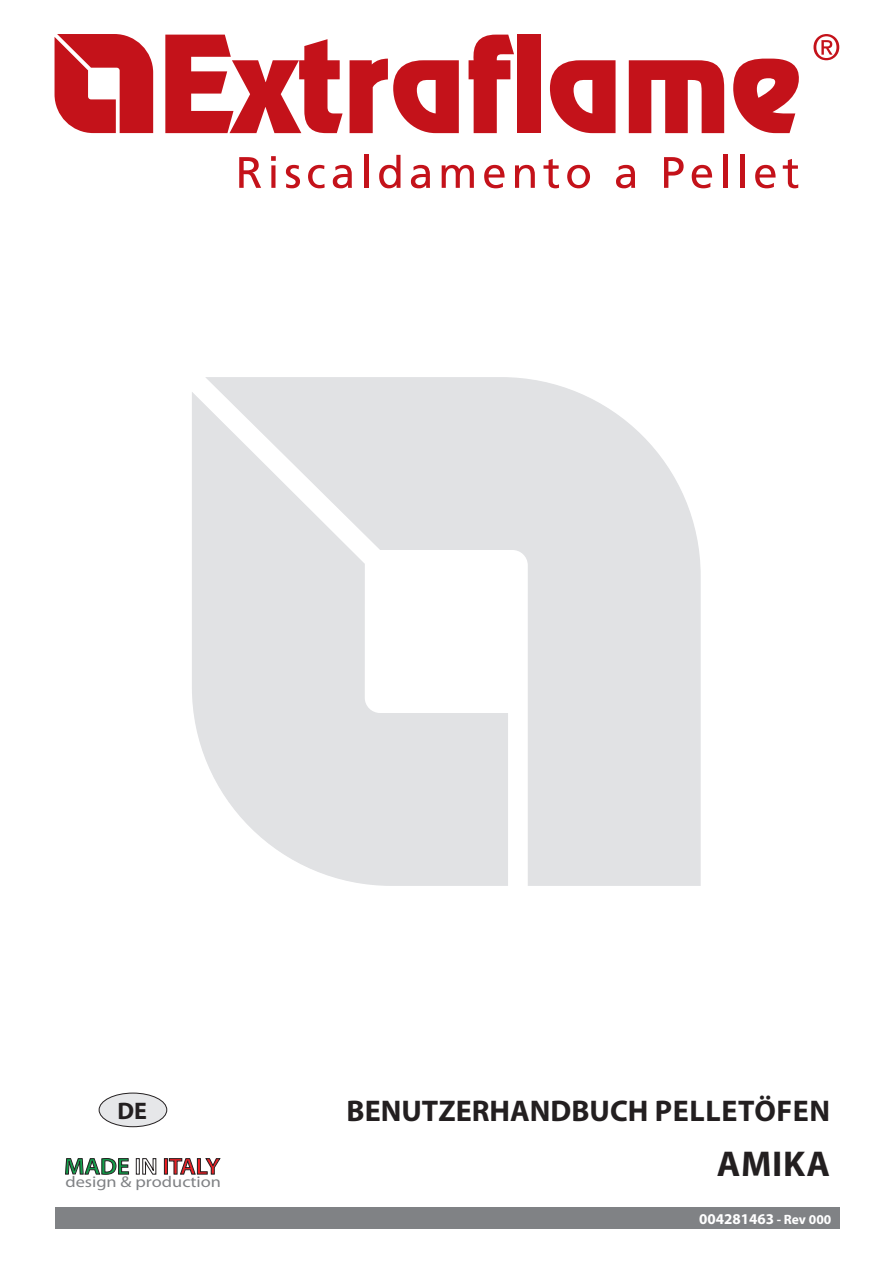
<style>
.page{position:relative;width:893px;height:1263px;background:#fff}
.page>*{position:absolute;margin:0;border:0;box-sizing:border-box;transform-origin:0 0}
.t1{font:700 36px "Myriad Pro";letter-spacing:.02em;color:#231f20}
.t2{font:700 30px "Myriad Pro";color:#231f20}
.t3{font:700 24px "Myriad Pro";color:#231f20}
.t4{font:600 23.1px "Myriad Pro";color:#ee1d23;scale:1.06 1}
.t5{font:15.6px "Futura";color:#808285;scale:1.17 1}
.t6{font:700 15px "Myriad Pro";color:#fff}
.s1{color:#0fa14a}
.s2{color:#fff}
.s3{font-size:13.5px}
</style>
<div class="page">
<svg style="left:65px;top:1158px;width:64px;height:16px"></svg>
<div style="left:136px;top:1158px;width:3px;height:16px;border:1px solid #231f20"></div>
<svg style="left:143px;top:1158px;width:13px;height:16px"></svg>
<div style="left:164px;top:1158px;width:4px;height:16px;border:1px solid #231f20"></div>
<svg style="left:169px;top:1158px;width:51px;height:16px"></svg>
<div style="left:55px;top:1208px;width:785px;height:21px;background:#808285"></div>
<svg style="left:813px;top:34px;width:26px;height:26px"></svg>
<svg style="left:239px;top:157px;width:22px;height:31px"></svg>
<svg style="left:271px;top:156px;width:5px;height:32px"></svg>
<svg style="left:286px;top:165px;width:14px;height:23px"></svg>
<svg style="left:308px;top:165px;width:17px;height:23px"></svg>
<svg style="left:333px;top:165px;width:19px;height:23px"></svg>
<hr style="left:364px;top:155px;width:4px;height:33px;background:#c4121a">
<svg style="left:379px;top:155px;width:21px;height:33px"></svg>
<svg style="left:411px;top:165px;width:19px;height:23px"></svg>
<svg style="left:442px;top:165px;width:32px;height:23px"></svg>
<svg style="left:484px;top:165px;width:21px;height:23px"></svg>
<svg style="left:515px;top:165px;width:20px;height:23px"></svg>
<svg style="left:543px;top:159px;width:16px;height:29px"></svg>
<svg style="left:567px;top:165px;width:23px;height:23px"></svg>
<svg style="left:616px;top:165px;width:19px;height:23px"></svg>
<svg style="left:664px;top:157px;width:20px;height:31px"></svg>
<svg style="left:692px;top:165px;width:20px;height:23px"></svg>
<hr style="left:723px;top:155px;width:4px;height:33px;background:#c4121a">
<hr style="left:740px;top:155px;width:4px;height:33px;background:#c4121a">
<svg style="left:755px;top:165px;width:21px;height:23px"></svg>
<svg style="left:783px;top:159px;width:15px;height:29px"></svg>
<svg style="left:55px;top:34px;width:98px;height:99px"></svg>
<svg style="left:165px;top:35px;width:178px;height:98px"></svg>
<svg style="left:350px;top:59px;width:109px;height:74px"></svg>
<svg style="left:469px;top:35px;width:45px;height:98px"></svg>
<div style="left:518px;top:35px;width:23px;height:98px;background:#c4121a"></div>
<svg style="left:550px;top:60px;width:65px;height:73px"></svg>
<svg style="left:629px;top:60px;width:95px;height:73px"></svg>
<svg style="left:733px;top:58px;width:66px;height:75px"></svg>
<svg style="left:192px;top:377px;width:509px;height:509px;fill:#e1e2e4"></svg>
<div style="left:99px;top:1093px;width:68px;height:34px;background:#e6e7e9;border-radius:50%"></div>
<div style="left:99px;top:1093px;width:68px;height:34px;border:1px solid #231f20;border-radius:50%"></div>
<p class="t3" style="left:118px;top:1095px;width:31px">DE</p>
<p class="t2" style="left:347px;top:1091px;width:464px">BENUTZERHANDBUCH PELLETÖFEN</p>
<p class="t4" style="left:64px;top:1152px;width:148px"><span class="s1">MADE</span> <span class="s2">IN</span> ITALY</p>
<p class="t5" style="left:65px;top:1172px;width:135px">design &amp; production</p>
<p class="t1" style="left:717px;top:1140px;width:115px">AMIKA</p>
<p class="t6" style="left:699px;top:1209px;width:134px">004281463 <span class="s3">- REV 000</span></p>
</div>
